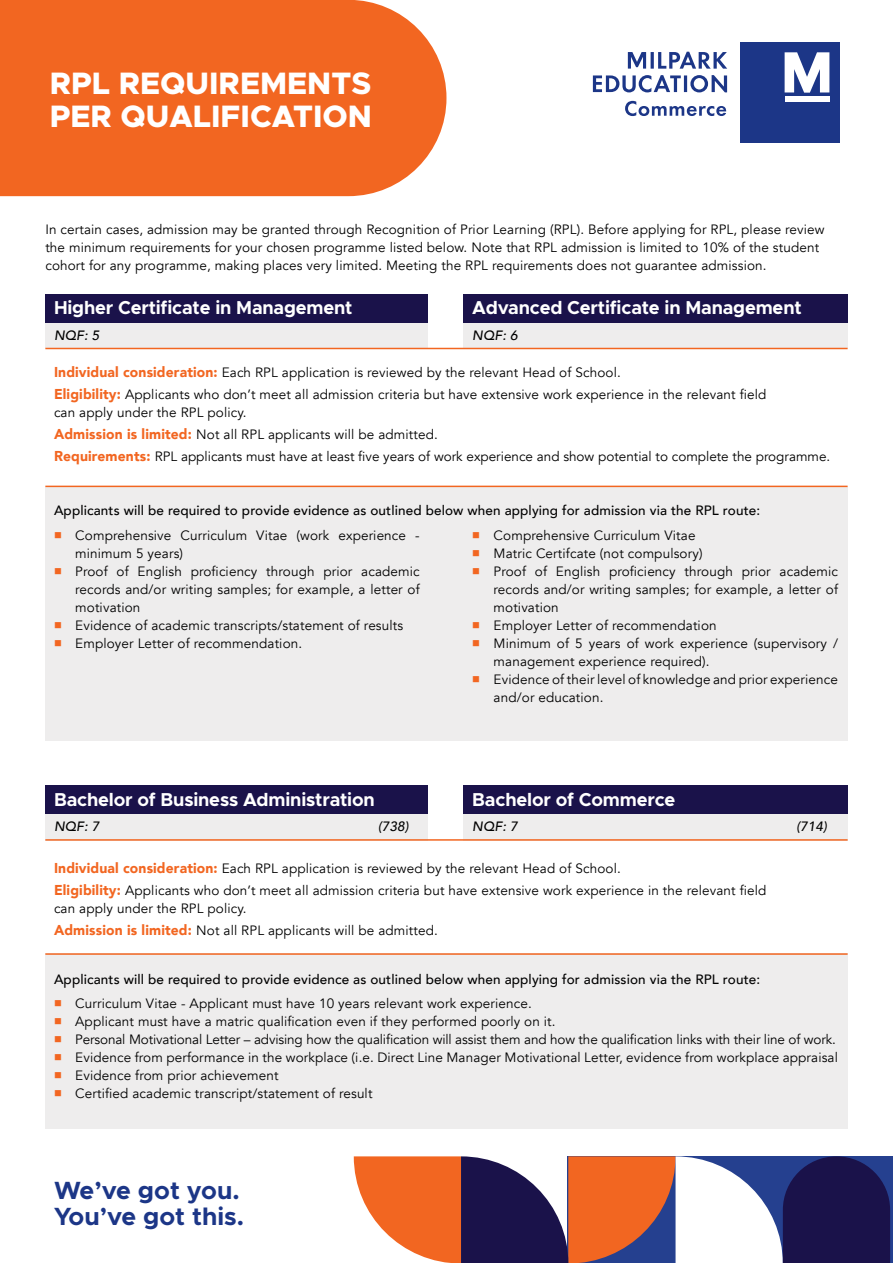
<style>
.page{position:relative;width:893px;height:1263px;background:#fff}
.page>*{position:absolute;margin:0;border:0;box-sizing:border-box;transform-origin:0 0}
.t1{font:800 31.05px/32.4px "Metropolis";color:#fff}
.t2{font:700 25.05px/26.1px "Metropolis";color:#1c3687}
.t3{font:700 18.75px "Metropolis";letter-spacing:-.01em;color:#fff}
.t4{font:13.5px/18px "Avenir";letter-spacing:.01em;color:#000}
.t5{font:500 13.5px "Avenir";letter-spacing:.01em;color:#000}
.t6{font:13.5px "Avenir";letter-spacing:-.01em;color:#000}
.t7{font:italic 500 13.5px "Avenir";letter-spacing:.01em;color:#000}
.s1{font-weight:900;font-size:14.25px;color:#f26621}
.s2{color:#f26621}
</style>
<div class="page">
<div style="left:45px;top:953px;width:803px;height:175px;background:#eeeded"></div>
<div style="left:45px;top:487px;width:803px;height:253px;background:#eeeded"></div>
<div style="left:463px;top:814px;width:385px;height:27px;background:#eeeded"></div>
<div style="left:45px;top:814px;width:383px;height:27px;background:#eeeded"></div>
<div style="left:463px;top:322px;width:385px;height:26px;background:#eeeded"></div>
<div style="left:45px;top:322px;width:383px;height:26px;background:#eeeded"></div>
<div style="left:463px;top:294px;width:385px;height:28px;background:#1a124a"></div>
<svg style="left:354px;top:1156px;width:536px;height:107px"></svg>
<div style="left:740px;top:42px;width:99px;height:100px;background:#1c3687"></div>
<svg style="left:785px;top:52px;width:44px;height:41px"></svg>
<div style="left:784px;top:96px;width:45px;height:6px;background:#fff"></div>
<svg style="left:593px;top:52px;width:134px;height:40px"></svg>
<svg style="left:625px;top:101px;width:101px;height:15px"></svg>
<div style="left:45px;top:294px;width:383px;height:28px;background:#1a124a"></div>
<hr style="left:45px;top:348px;width:803px;height:1px;background:#f26621">
<hr style="left:45px;top:486px;width:803px;height:1px;background:#f26621">
<div style="left:463px;top:786px;width:385px;height:28px;background:#1a124a"></div>
<div style="left:45px;top:786px;width:383px;height:28px;background:#1a124a"></div>
<hr style="left:45px;top:839px;width:803px;height:2px;background:#f26621">
<hr style="left:45px;top:953px;width:803px;height:2px;background:#f26621">
<div style="left:0;top:0;width:446px;height:196px;background:#f26621"></div>
<h1 class="t1" style="left:50px;top:67px;width:324px">RPL REQUIREMENTS<br>PER QUALIFICATION</h1>
<p class="t4" style="left:45px;top:220px;width:781px">In certain cases, admission may be granted through Recognition of Prior Learning (RPL). Before applying for RPL, please review the minimum requirements for your chosen programme listed below. Note that RPL admission is limited to 10% of the student cohort for any programme, making places very limited. Meeting the RPL requirements does not guarantee admission.</p>
<h3 class="t3" style="left:54px;top:296px;width:300px">Higher Certificate in Management</h3>
<p class="t7" style="left:54px;top:327px;width:47px">NQF: 5</p>
<h3 class="t3" style="left:472px;top:296px;width:331px">Advanced Certificate in Management</h3>
<p class="t7" style="left:472px;top:327px;width:47px">NQF: 6</p>
<p class="t4" style="left:54px;top:361px;width:714px;line-height:22.2px"><span class="s1">Individual consideration:</span> Each RPL application is reviewed by the relevant Head of School.<br><span class="s1">Eligibility:</span> Applicants who don’t meet all admission criteria but have extensive work experience in the relevant field</p>
<p class="t4" style="left:54px;top:401px;width:778px;line-height:22.2px">can apply under the RPL policy.<br><span class="s1">Admission is limited:</span> Not all RPL applicants will be admitted.<br><span class="s1">Requirements:</span> RPL applicants must have at least five years of work experience and show potential to complete the programme.</p>
<p class="t5" style="left:54px;top:498px;width:708px">Applicants will be required to provide evidence as outlined below when applying for admission via the RPL route:</p>
<p class="t4" style="left:75px;top:527px;width:346px;text-indent:-21px"><span class="s2">■</span> Comprehensive Curriculum Vitae (work experience - minimum 5 years)</p>
<p class="t4" style="left:75px;top:563px;width:346px;text-align:justify;text-indent:-21px"><span class="s2">■</span> Proof of English proficiency through prior academic records and/or writing samples; for example, a letter of motivation</p>
<p class="t4" style="left:54px;top:617px;width:351px"><span class="s2">■</span> Evidence of academic transcripts/statement of results</p>
<p class="t4" style="left:54px;top:635px;width:250px"><span class="s2">■</span> Employer Letter of recommendation.</p>
<p class="t4" style="left:472px;top:527px;width:225px"><span class="s2">■</span> Comprehensive Curriculum Vitae</p>
<p class="t4" style="left:472px;top:545px;width:232px"><span class="s2">■</span> Matric Certifcate (not compulsory)</p>
<p class="t4" style="left:494px;top:563px;width:346px;text-align:justify;text-indent:-21px"><span class="s2">■</span> Proof of English proficiency through prior academic records and/or writing samples; for example, a letter of motivation</p>
<p class="t4" style="left:472px;top:617px;width:246px"><span class="s2">■</span> Employer Letter of recommendation</p>
<p class="t4" style="left:494px;top:635px;width:346px;text-indent:-21px"><span class="s2">■</span> Minimum of 5 years of work experience (supervisory / management experience required).</p>
<p class="t4" style="left:494px;top:671px;width:346px;text-indent:-21px"><span class="s2">■</span> Evidence of their level of knowledge and prior experience and/or education.</p>
<h3 class="t3" style="left:54px;top:787px;width:322px">Bachelor of Business Administration</h3>
<p class="t7" style="left:54px;top:819px;width:47px">NQF: 7</p>
<p class="t7" style="left:378px;top:819px;width:32px">(738)</p>
<p class="t4" style="left:54px;top:857px;width:714px;line-height:22.2px"><span class="s1">Individual consideration:</span> Each RPL application is reviewed by the relevant Head of School.<br><span class="s1">Eligibility:</span> Applicants who don’t meet all admission criteria but have extensive work experience in the relevant field</p>
<p class="t4" style="left:54px;top:897px;width:385px;line-height:22.2px">can apply under the RPL policy.<br><span class="s1">Admission is limited:</span> Not all RPL applicants will be admitted.</p>
<h3 class="t3" style="left:472px;top:787px;width:205px">Bachelor of Commerce</h3>
<p class="t7" style="left:472px;top:819px;width:47px">NQF: 7</p>
<p class="t7" style="left:796px;top:819px;width:32px">(714)</p>
<p class="t5" style="left:54px;top:968px;width:708px">Applicants will be required to provide evidence as outlined below when applying for admission via the RPL route:</p>
<p class="t4" style="left:54px;top:995px;width:479px"><span class="s2">■</span> Curriculum Vitae - Applicant must have 10 years relevant work experience.</p>
<p class="t4" style="left:54px;top:1013px;width:503px"><span class="s2">■</span> Applicant must have a matric qualification even if they performed poorly on it.</p>
<p class="t6" style="left:54px;top:1031px;width:783px"><span class="s2">■</span> Personal Motivational Letter – advising how the qualification will assist them and how the qualification links with their line of work.</p>
<p class="t4" style="left:54px;top:1049px;width:785px"><span class="s2">■</span> Evidence from performance in the workplace (i.e. Direct Line Manager Motivational Letter, evidence from workplace appraisal</p>
<p class="t4" style="left:54px;top:1067px;width:226px"><span class="s2">■</span> Evidence from prior achievement</p>
<p class="t4" style="left:54px;top:1085px;width:320px"><span class="s2">■</span> Certified academic transcript/statement of result</p>
<h2 class="t2" style="left:54px;top:1177px;width:192px">We’ve got you.<br>You’ve got this.</h2>
</div>
